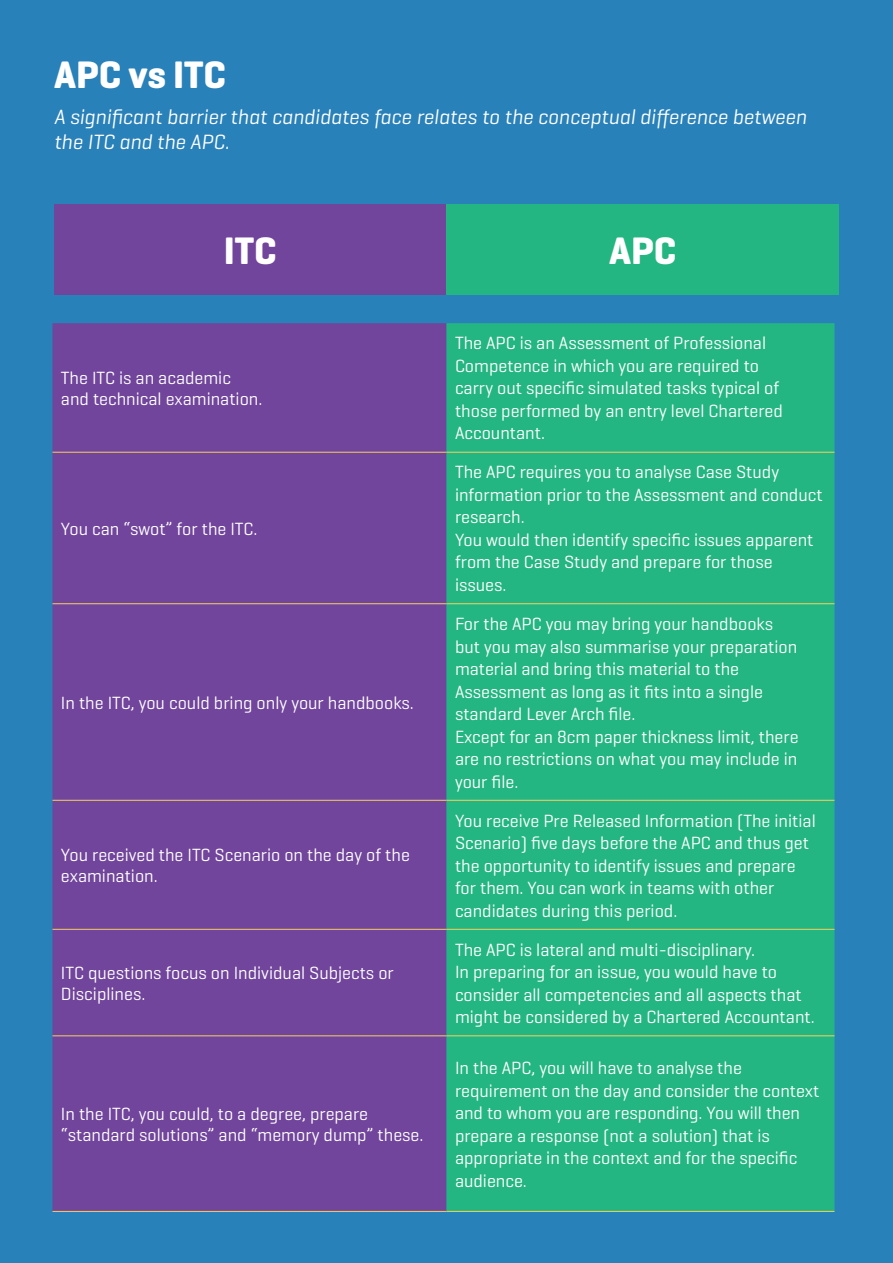
<style>
.page{position:relative;width:893px;height:1263px;background:#2981ba}
.page>*{position:absolute;margin:0;border:0;box-sizing:border-box;transform-origin:0 0}
.t1{font:700 39px "Geogrotesque";color:#fff}
.t2{font:italic 21px/25.2px "Geogrotesque";color:#fff}
.t3{font:18px/22.5px "Geogrotesque";color:#fff}
</style>
<div class="page">
<div style="left:52px;top:323px;width:394px;height:888px;background:#71459b"></div>
<div style="left:446px;top:323px;width:388px;height:888px;background:#24b682"></div>
<hr style="left:52px;top:452px;width:394px;height:1px;background:#f5d062">
<hr style="left:446px;top:452px;width:388px;height:1px;background:#f5d062">
<hr style="left:52px;top:603px;width:394px;height:1px;background:#f5d062">
<hr style="left:446px;top:603px;width:388px;height:1px;background:#f5d062">
<hr style="left:52px;top:800px;width:394px;height:1px;background:#f5d062">
<hr style="left:446px;top:800px;width:388px;height:1px;background:#f5d062">
<hr style="left:52px;top:929px;width:394px;height:1px;background:#f5d062">
<hr style="left:446px;top:929px;width:388px;height:1px;background:#f5d062">
<hr style="left:52px;top:1035px;width:394px;height:1px;background:#f5d062">
<hr style="left:446px;top:1035px;width:388px;height:1px;background:#f5d062">
<hr style="left:52px;top:1211px;width:394px;height:1px;background:#f5d062">
<hr style="left:446px;top:1211px;width:388px;height:1px;background:#f5d062">
<div style="left:54px;top:204px;width:392px;height:91px;background:#71459b"></div>
<div style="left:446px;top:204px;width:393px;height:91px;background:#24b682"></div>
<h1 class="t1" style="left:54px;top:50px;width:173px">APC vs ITC</h1>
<p class="t2" style="left:54px;top:103px;width:754px">A significant barrier that candidates face relates to the conceptual difference between the ITC and the APC.</p>
<h1 class="t1" style="left:224px;top:226px;width:54px">ITC</h1>
<h1 class="t1" style="left:609px;top:226px;width:69px">APC</h1>
<p class="t3" style="left:61px;top:366px;width:203px;line-height:21.6px">The ITC is an academic and technical examination.</p>
<p class="t3" style="left:61px;top:517px;width:198px">You can “swot” for the ITC.</p>
<p class="t3" style="left:61px;top:691px;width:354px">In the ITC, you could bring only your handbooks.</p>
<p class="t3" style="left:61px;top:843px;width:350px;line-height:21.6px">You received the ITC Scenario on the day of the examination.</p>
<p class="t3" style="left:61px;top:961px;width:334px;line-height:21.6px">ITC questions focus on Individual Subjects or<br>Disciplines.</p>
<p class="t3" style="left:61px;top:1102px;width:364px;line-height:21.6px">In the ITC, you could, to a degree, prepare “standard solutions” and “memory dump” these.</p>
<p class="t3" style="left:455px;top:331px;width:329px">The APC is an Assessment of Professional Competence in which you are required to carry out specific simulated tasks typical of those performed by an entry level Chartered Accountant.</p>
<p class="t3" style="left:455px;top:460px;width:369px">The APC requires you to analyse Case Study information prior to the Assessment and conduct research.<br>You would then identify specific issues apparent from the Case Study and prepare for those issues.</p>
<p class="t3" style="left:455px;top:612px;width:345px">For the APC you may bring your handbooks but you may also summarise your preparation material and bring this material to the Assessment as long as it fits into a single standard Lever Arch file.<br>Except for an 8cm paper thickness limit, there are no restrictions on what you may include in your file.</p>
<p class="t3" style="left:455px;top:809px;width:362px">You receive Pre Released Information (The initial Scenario) five days before the APC and thus get the opportunity to identify issues and prepare for them. You can work in teams with other candidates during this period.</p>
<p class="t3" style="left:455px;top:938px;width:361px">The APC is lateral and multi-disciplinary.<br>In preparing for an issue, you would have to consider all competencies and all aspects that might be considered by a Chartered Accountant.</p>
<p class="t3" style="left:455px;top:1056px;width:366px">In the APC, you will have to analyse the requirement on the day and consider the context and to whom you are responding. You will then prepare a response (not a solution) that is appropriate in the context and for the specific audience.</p>
</div>
